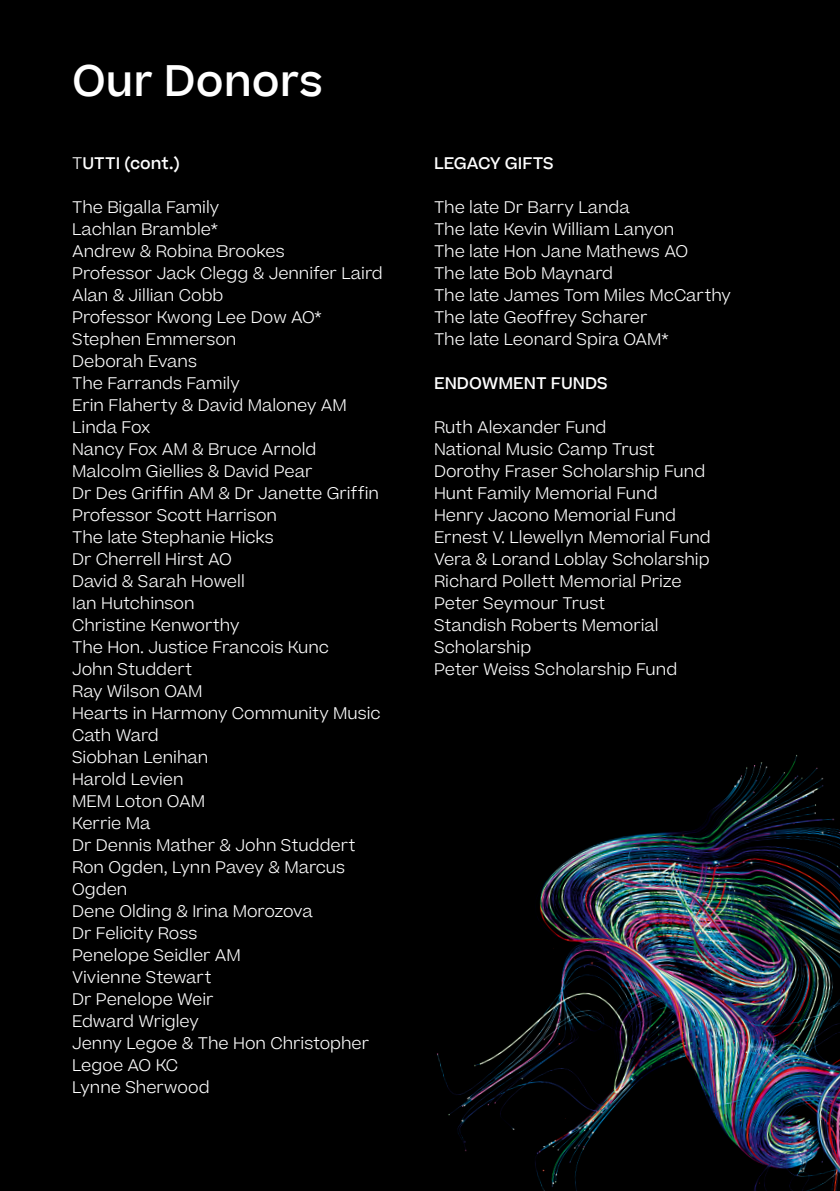
<style>
.page{position:relative;width:840px;height:1191px;background:#fff}
.page>*{position:absolute;margin:0;border:0;box-sizing:border-box;transform-origin:0 0}
.t1{font:500 42px "Beatrice";color:#fff}
.t2{font:300 16px/22px "Beatrice";color:#fff}
.t3{font:500 16px "Beatrice";color:#fff}
.s1{font-weight:300}
</style>
<div class="page">
<div style="left:0;top:0;width:839px;height:1191px;background:#000"></div>
<img style="left:437px;top:754px;width:402px;height:437px">
<h1 class="t1" style="left:72px;top:48px;width:252px">Our Donors</h1>
<p class="t3" style="left:72px;top:151px;width:109px"><span class="s1">T</span>UTTI (cont.)</p>
<p class="t2" style="left:72px;top:195px;width:312px">The Bigalla Family<br>Lachlan Bramble*<br>Andrew &amp; Robina Brookes<br>Professor Jack Clegg &amp; Jennifer Laird<br>Alan &amp; Jillian Cobb<br>Professor Kwong Lee Dow AO*<br>Stephen Emmerson<br>Deborah Evans<br>The Farrands Family<br>Erin Flaherty &amp; David Maloney AM<br>Linda Fox<br>Nancy Fox AM &amp; Bruce Arnold<br>Malcolm Giellies &amp; David Pear<br>Dr Des Griffin AM &amp; Dr Janette Griffin<br>Professor Scott Harrison<br>The late Stephanie Hicks<br>Dr Cherrell Hirst AO<br>David &amp; Sarah Howell<br>Ian Hutchinson<br>Christine Kenworthy<br>The Hon. Justice Francois Kunc<br>John Studdert<br>Ray Wilson OAM<br>Hearts in Harmony Community Music<br>Cath Ward<br>Siobhan Lenihan<br>Harold Levien<br>MEM Loton OAM<br>Kerrie Ma<br>Dr Dennis Mather &amp; John Studdert<br>Ron Ogden, Lynn Pavey &amp; Marcus<br>Ogden<br>Dene Olding &amp; Irina Morozova<br>Dr Felicity Ross<br>Penelope Seidler AM<br>Vivienne Stewart<br>Dr Penelope Weir<br>Edward Wrigley<br>Jenny Legoe &amp; The Hon Christopher<br>Legoe AO KC<br>Lynne Sherwood</p>
<p class="t3" style="left:434px;top:151px;width:121px">LEGACY GIFTS</p>
<p class="t2" style="left:434px;top:195px;width:298px">The late Dr Barry Landa<br>The late Kevin William Lanyon<br>The late Hon Jane Mathews AO<br>The late Bob Maynard<br>The late James Tom Miles McCarthy<br>The late Geoffrey Scharer<br>The late Leonard Spira OAM*</p>
<p class="t3" style="left:434px;top:371px;width:175px">ENDOWMENT FUNDS</p>
<p class="t2" style="left:434px;top:415px;width:278px">Ruth Alexander Fund<br>National Music Camp Trust<br>Dorothy Fraser Scholarship Fund<br>Hunt Family Memorial Fund<br>Henry Jacono Memorial Fund<br>Ernest V. Llewellyn Memorial Fund<br>Vera &amp; Lorand Loblay Scholarship<br>Richard Pollett Memorial Prize<br>Peter Seymour Trust<br>Standish Roberts Memorial<br>Scholarship<br>Peter Weiss Scholarship Fund</p>
</div>
